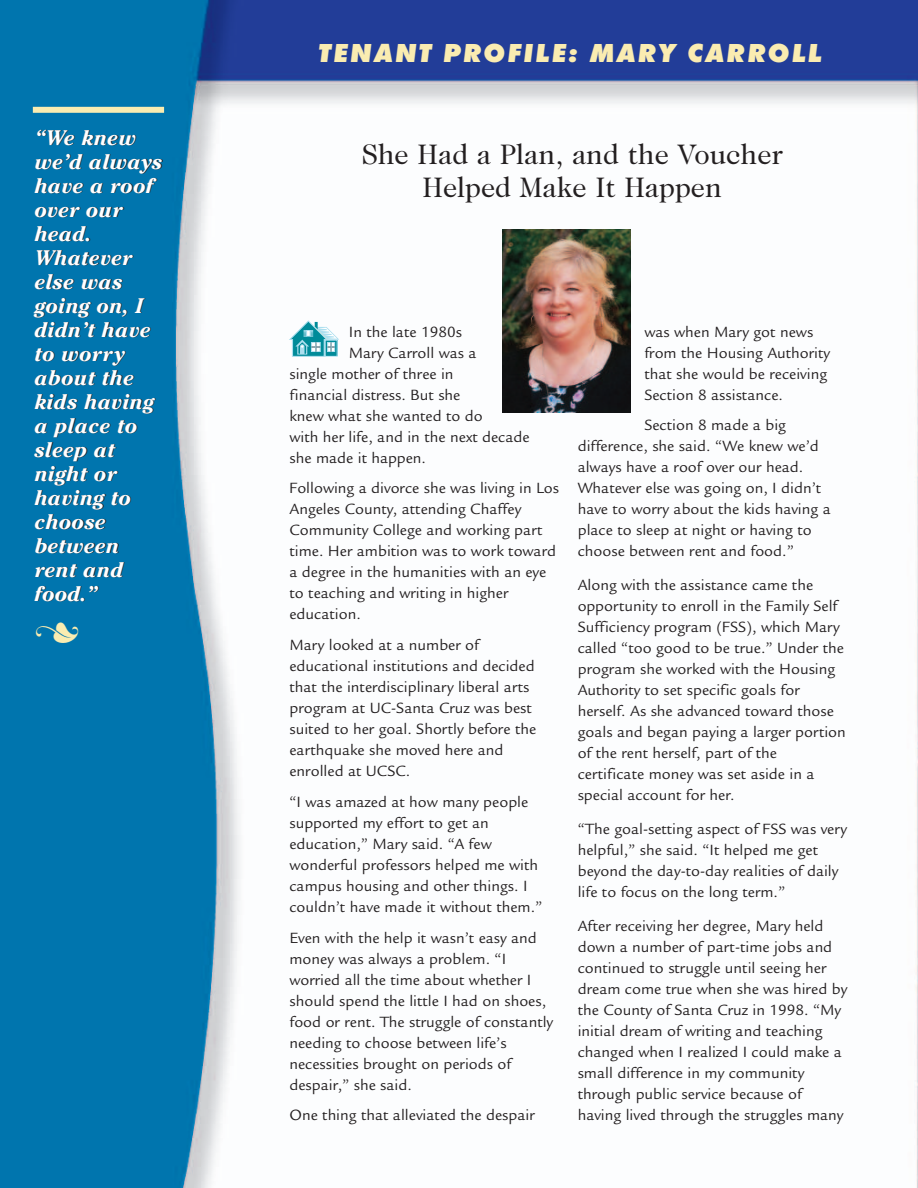
<style>
.page{position:relative;width:918px;height:1188px;background:#fff}
.page>*{position:absolute;margin:0;border:0;box-sizing:border-box;transform-origin:0 0}
.t1{font:39px "Type Embellishments One Plain";color:#faecb1;scale:.9 1}
.t2{font:28.5px/33px "Caslon Two Twenty Four";color:#231f20;text-align:center}
.t3{font:italic 800 27px "Futura T";letter-spacing:.07em;color:#faecb1}
.t4{font:italic 700 21px/24px "Cheltenham";letter-spacing:.005em;color:#fff}
.t5{font:16.2px/21px "Legacy Sans";color:#231f20}
</style>
<div class="page">
<img style="left:0;top:0;width:918px;height:1188px">
<div style="left:33px;top:107px;width:131px;height:6px;background:#faecb1"></div>
<img style="left:502px;top:229px;width:129px;height:184px">
<svg style="left:288px;top:320px;width:51px;height:37px"></svg>
<p class="t4" style="left:34px;top:127px;width:130px">“We knew we’d always have a roof over our head.<br>Whatever else was going on, I didn’t have to worry about the kids having a place to sleep at night or having to choose between rent and food.”</p>
<h1 class="t1" style="left:34px;top:618px;width:52px">n</h1>
<h3 class="t3" style="left:318px;top:37px;width:505px">TENANT PROFILE: MARY CARROLL</h3>
<h2 class="t2" style="left:361px;top:140px;width:423px">She Had a Plan, and the Voucher<br>Helped Make It Happen</h2>
<p class="t5" style="left:349px;top:323px;width:115px">In the late 1980s</p>
<p class="t5" style="left:349px;top:344px;width:129px">Mary Carroll was a</p>
<p class="t5" style="left:290px;top:365px;width:166px">single mother of three in</p>
<p class="t5" style="left:290px;top:386px;width:172px">financial distress. But she</p>
<p class="t5" style="left:290px;top:407px;width:195px">knew what she wanted to do</p>
<p class="t5" style="left:290px;top:428px;width:242px">with her life, and in the next decade</p>
<p class="t5" style="left:290px;top:449px;width:138px">she made it happen.</p>
<p class="t5" style="left:290px;top:479px;width:271px">Following a divorce she was living in Los<br>Angeles County, attending Chaffey<br>Community College and working part time. Her ambition was to work toward a degree in the humanities with an eye to teaching and writing in higher education.</p>
<p class="t5" style="left:290px;top:636px;width:248px">Mary looked at a number of educational institutions and decided that the interdisciplinary liberal arts program at UC-Santa Cruz was best suited to her goal. Shortly before the earthquake she moved here and enrolled at UCSC.</p>
<p class="t5" style="left:290px;top:793px;width:254px">“I was amazed at how many people supported my effort to get an education,” Mary said. “A few wonderful professors helped me with campus housing and other things. I couldn’t have made it without them.”</p>
<p class="t5" style="left:290px;top:929px;width:265px">Even with the help it wasn’t easy and money was always a problem. “I worried all the time about whether I should spend the little I had on shoes, food or rent. The struggle of constantly needing to choose between life’s necessities brought on periods of despair,” she said.</p>
<p class="t5" style="left:290px;top:1106px;width:247px">One thing that alleviated the despair</p>
<p class="t5" style="left:644px;top:323px;width:187px">was when Mary got news from the Housing Authority that she would be receiving<br>Section 8 assistance.</p>
<p class="t5" style="left:578px;top:416px;width:255px;text-indent:67px">Section 8 made a big difference, she said. “We knew we’d always have a roof over our head.<br>Whatever else was going on, I didn’t have to worry about the kids having a place to sleep at night or having to choose between rent and food.”</p>
<p class="t5" style="left:578px;top:576px;width:270px">Along with the assistance came the opportunity to enroll in the Family Self Sufficiency program (FSS), which Mary called “too good to be true.” Under the program she worked with the Housing Authority to set specific goals for herself. As she advanced toward those goals and began paying a larger portion of the rent herself, part of the certificate money was set aside in a special account for her.</p>
<p class="t5" style="left:578px;top:820px;width:271px">“The goal-setting aspect of FSS was very helpful,” she said. “It helped me get beyond the day-to-day realities of daily life to focus on the long term.”</p>
<p class="t5" style="left:578px;top:917px;width:271px">After receiving her degree, Mary held down a number of part-time jobs and continued to struggle until seeing her dream come true when she was hired by the County of Santa Cruz in 1998. “My initial dream of writing and teaching changed when I realized I could make a small difference in my community through public service because of having lived through the struggles many</p>
</div>
